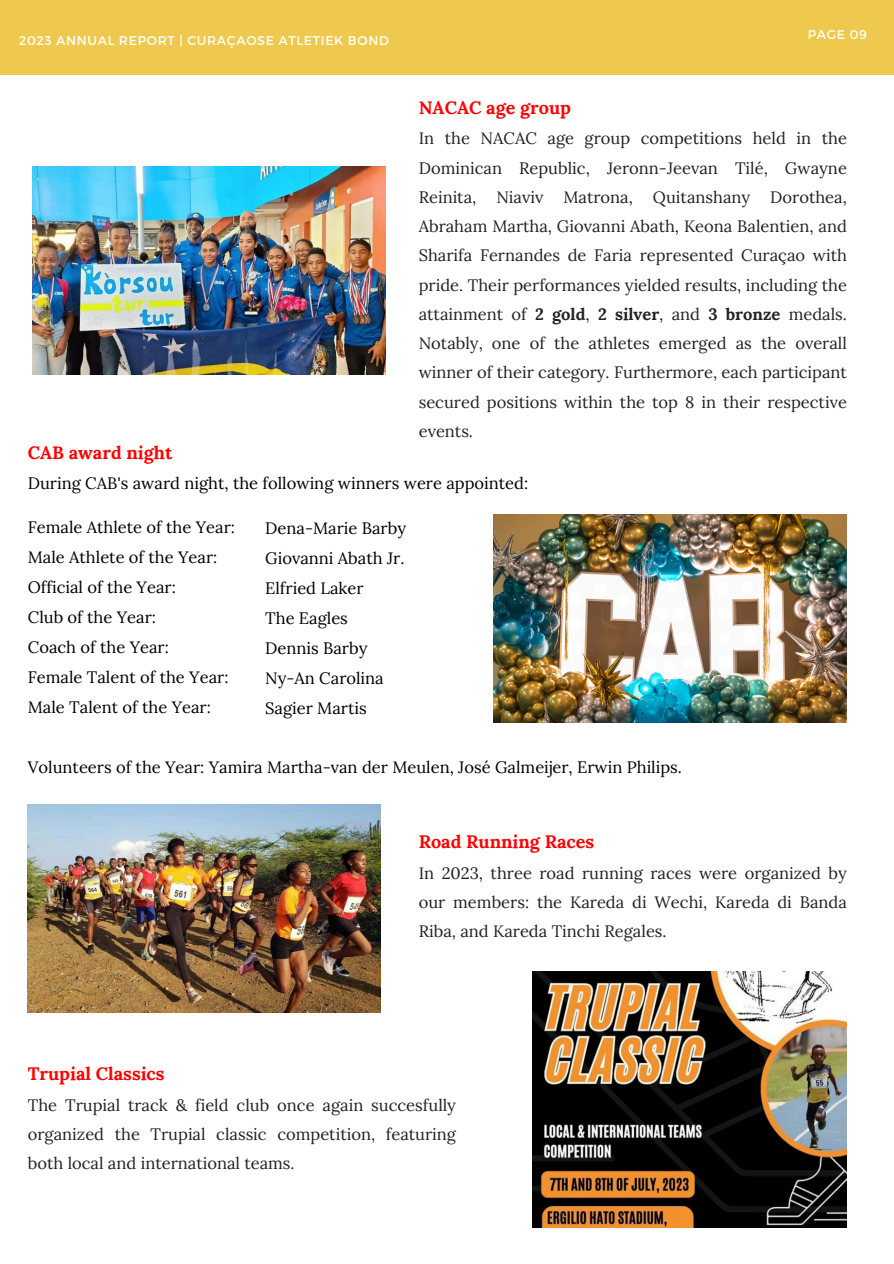
<style>
.page{position:relative;width:894px;height:1264px;background:#fff}
.page>*{position:absolute;margin:0;border:0;box-sizing:border-box;transform-origin:0 0}
.t1{font:700 18px "Lora";color:#f00}
.t2{font:16.5px/29.2px "Lora";color:#222;text-align:justify}
.t3{font:16.5px/30px "Lora";color:#000}
.t4{font:12.6px "Montserrat";letter-spacing:.05em;color:#fff}
.s1{font-weight:700}
</style>
<div class="page">
<div style="left:0;top:0;width:893px;height:74px;background:#eec94d"></div>
<img style="left:32px;top:166px;width:353px;height:209px">
<img style="left:494px;top:514px;width:352px;height:208px">
<img style="left:28px;top:804px;width:352px;height:208px">
<img style="left:532px;top:971px;width:314px;height:256px">
<p class="t4" style="left:19px;top:32px;width:371px">2023 ANNUAL REPORT | CURAÇAOSE ATLETIEK BOND</p>
<p class="t4" style="left:807px;top:26px;width:60px">PAGE 09</p>
<p class="t1" style="left:418px;top:96px;width:154px">NACAC age group</p>
<p class="t2" style="left:418px;top:124px;width:429px">In the NACAC age group competitions held in the Dominican Republic, Jeronn-Jeevan Tilé, Gwayne Reinita, Niaviv Matrona, Quitanshany Dorothea, Abraham Martha, Giovanni Abath, Keona Balentien, and Sharifa Fernandes de Faria represented Curaçao with pride. Their performances yielded results, including the attainment of <span class="s1">2 gold</span>, <span class="s1">2 silver</span>, and <span class="s1">3 bronze</span> medals.<br>Notably, one of the athletes emerged as the overall winner of their category. Furthermore, each participant secured positions within the top 8 in their respective events.</p>
<p class="t1" style="left:28px;top:440px;width:146px">CAB award night</p>
<p class="t3" style="left:28px;top:468px;width:502px">During CAB's award night, the following winners were appointed:</p>
<h1 class="t3" style="left:28px;top:512px;width:208px">Female Athlete of the Year:<br>Male Athlete of the Year:<br>Official of the Year:<br>Club of the Year:<br>Coach of the Year:<br>Female Talent of the Year:<br>Male Talent of the Year:</h1>
<h1 class="t3" style="left:265px;top:513px;width:142px">Dena-Marie Barby<br>Giovanni Abath Jr.<br>Elfried Laker<br>The Eagles<br>Dennis Barby<br>Ny-An Carolina<br>Sagier Martis</h1>
<h1 class="t3" style="left:28px;top:752px;width:655px">Volunteers of the Year: Yamira Martha-van der Meulen, José Galmeijer, Erwin Philips.</h1>
<p class="t1" style="left:418px;top:830px;width:177px">Road Running Races</p>
<p class="t2" style="left:418px;top:857px;width:429px">In 2023, three road running races were organized by our members: the Kareda di Wechi, Kareda di Banda Riba, and Kareda Tinchi Regales.</p>
<h1 class="t1" style="left:28px;top:1062px;width:138px">Trupial Classics</h1>
<h1 class="t2" style="left:28px;top:1090px;width:429px">The Trupial track &amp; field club once again succesfully organized the Trupial classic competition, featuring both local and international teams.</h1>
</div>
